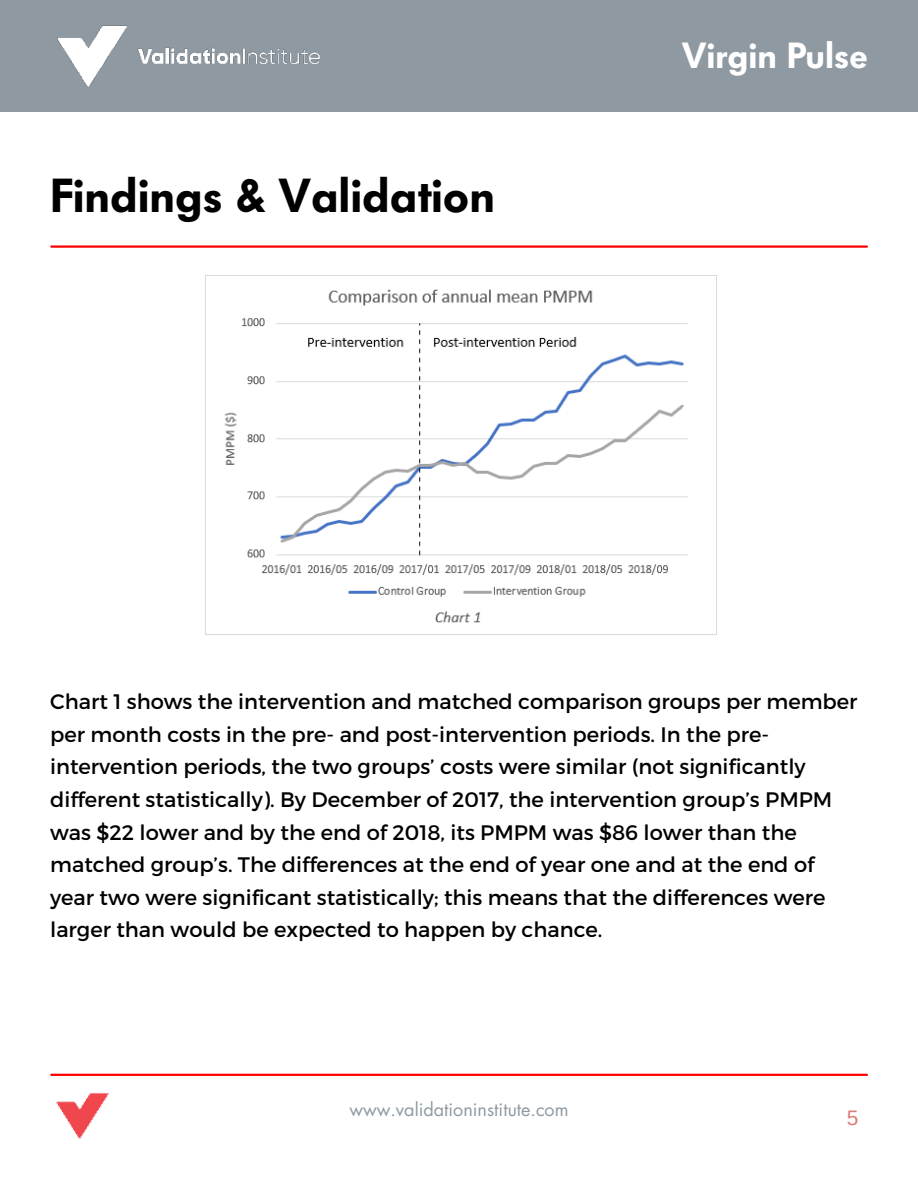
<style>
.page{position:relative;width:918px;height:1188px;background:#fff}
.page>*{position:absolute;margin:0;border:0;box-sizing:border-box;transform-origin:0 0}
.t1{font:600 47.25px "Futura BQ";color:#000}
.t2{font:600 36px "Futura BQ";color:#fff}
.t3{font:21px/32.7px "Montserrat";color:#000}
.t4{font:21px "Arimo";color:#d97f76}
.t5{font:18px "Futura LT";color:#8e99a2}
</style>
<div class="page">
<div style="left:0;top:0;width:918px;height:111px;background:#8e99a2"></div>
<img style="left:57px;top:25px;width:263px;height:62px">
<hr style="left:51px;top:1074px;width:816px;height:2px;background:#f00">
<img style="left:56px;top:1093px;width:53px;height:46px">
<hr style="left:51px;top:245px;width:816px;height:3px;background:#f00">
<img style="left:205px;top:275px;width:512px;height:360px">
<h1 class="t1" style="left:50px;top:168px;width:446px">Findings &amp; Validation</h1>
<h2 class="t2" style="left:682px;top:35px;width:188px">Virgin Pulse</h2>
<p class="t3" style="left:50px;top:685px;width:809px">Chart 1 shows the intervention and matched comparison groups per member per month costs in the pre- and post-intervention periods. In the pre&shy;intervention periods, the two groups’ costs were similar (not significantly different statistically). By December of 2017, the intervention group’s PMPM was $22 lower and by the end of 2018, its PMPM was $86 lower than the matched group’s. The differences at the end of year one and at the end of year two were significant statistically; this means that the differences were larger than would be expected to happen by chance.</p>
<p class="t5" style="left:349px;top:1098px;width:221px">www.validationinstitute.com</p>
<p class="t4" style="left:847px;top:1105px;width:13px">5</p>
</div>
